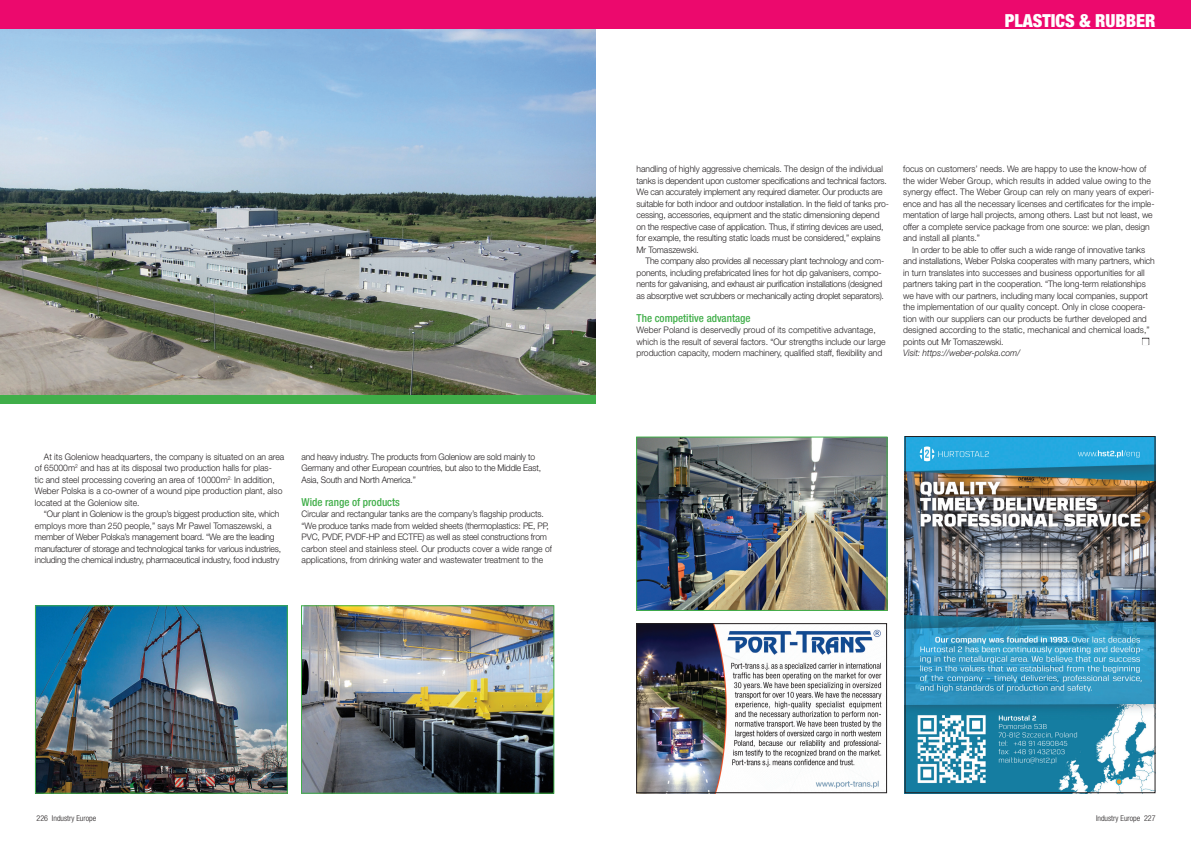
<style>
.page{position:relative;width:1191px;height:842px;background:#fff}
.page>*{position:absolute;margin:0;border:0;box-sizing:border-box;transform-origin:0 0}
.t1{font:900 condensed 18px "Helvetica Neue LT Pro";color:#fff}
.CROSSHEAD{font:500 condensed 11px "Helvetica Neue LT Pro";color:#40ae49}
.BODY_COPY{font:300 9px/11.5px "Helvetica Neue LT Pro";letter-spacing:-.01em;color:#231f20;scale:.95 1}
.BODY_COPY-2{font:italic 300 9px "Helvetica Neue LT Pro";color:#231f20;scale:.95 1}
.BODY_COPY-3{font:9px "Zapf Dingbats ITC";color:#fff}
.t2{font:300 condensed 8px "Helvetica Neue LT Pro";color:#231f20}
</style>
<div class="page">
<div style="left:1142px;top:338px;width:7px;height:7px;border:1px solid #231f20"></div>
<img style="left:0;top:28px;width:595px;height:367px">
<div style="left:0;top:0;width:1191px;height:28px;background:#ec096d"></div>
<img style="left:37px;top:607px;width:249px;height:185px">
<div style="left:35px;top:605px;width:253px;height:189px;border:1px solid #40ae49"></div>
<img style="left:638px;top:438px;width:247px;height:171px">
<div style="left:636px;top:436px;width:251px;height:175px;border:1px solid #40ae49"></div>
<img style="left:303px;top:607px;width:249px;height:185px">
<div style="left:301px;top:605px;width:253px;height:189px;border:1px solid #40ae49"></div>
<div style="left:0;top:395px;width:595px;height:9px;background:#40ae49"></div>
<img style="left:906px;top:438px;width:247px;height:353px">
<div style="left:904px;top:436px;width:251px;height:357px;border:1px solid #231f20"></div>
<img style="left:638px;top:625px;width:244px;height:166px">
<div style="left:636px;top:623px;width:251px;height:170px;border:1px solid #231f20"></div>
<p class="BODY_COPY" style="left:35px;top:450px;width:264px;text-indent:9px">At its Goleniow headquarters, the company is situated on an area of 65000m<sup>2</sup> and has at its disposal two production halls for plas-<br>tic and steel processing covering an area of 10000m<sup>2.</sup> In addition, Weber Polska is a co-owner of a wound pipe production plant, also located at the Goleniow site.</p>
<p class="BODY_COPY" style="left:35px;top:508px;width:260px;text-indent:9px">“Our plant in Goleniow is the group’s biggest production site, which employs more than 250 people,” says Mr Pawel Tomaszewski, a member of Weber Polska’s management board. “We are the leading manufacturer of storage and technological tanks for various industries, including the chemical industry, pharmaceutical industry, food industry</p>
<p class="BODY_COPY" style="left:302px;top:450px;width:254px">and heavy industry. The products from Goleniow are sold mainly to<br>Germany and other European countries, but also to the Middle East,<br>Asia, South and North America.”</p>
<p class="CROSSHEAD" style="left:302px;top:495px;width:100px">Wide range of products</p>
<p class="BODY_COPY" style="left:302px;top:508px;width:265px">Circular and rectangular tanks are the company’s flagship products. “We produce tanks made from welded sheets (thermoplastics: PE, PP, PVC, PVDF, PVDF-HP and ECTFE) as well as steel constructions from carbon steel and stainless steel. Our products cover a wide range of applications, from drinking water and wastewater treatment to the</p>
<p class="t1" style="left:1004px;top:10px;width:152px">PLASTICS &amp; RUBBER</p>
<p class="BODY_COPY" style="left:636px;top:163px;width:267px">handling of highly aggressive chemicals. The design of the individual tanks is dependent upon customer specifications and technical factors.<br>We can accurately implement any required diameter. Our products are suitable for both indoor and outdoor installation. In the field of tanks pro&shy;cessing, accessories, equipment and the static dimensioning depend on the respective case of application. Thus, if stirring devices are used, for example, the resulting static loads must be considered,” explains Mr Tomaszewski.</p>
<p class="BODY_COPY" style="left:636px;top:255px;width:262px;text-indent:9px">The company also provides all necessary plant technology and com&shy;ponents, including prefabricated lines for hot dip galvanisers, compo&shy;nents for galvanising, and exhaust air purification installations (designed as absorptive wet scrubbers or mechanically acting droplet separators).</p>
<p class="CROSSHEAD" style="left:636px;top:311px;width:115px">The competitive advantage</p>
<p class="BODY_COPY" style="left:636px;top:324px;width:264px">Weber Poland is deservedly proud of its competitive advantage, which is the result of several factors. “Our strengths include our large production capacity, modern machinery, qualified staff, flexibility and</p>
<p class="BODY_COPY" style="left:903px;top:163px;width:266px">focus on customers’ needs. We are happy to use the know-how of the wider Weber Group, which results in added value owing to the synergy effect. The Weber Group can rely on many years of experi&shy;ence and has all the necessary licenses and certificates for the imple&shy;mentation of large hall projects, among others. Last but not least, we offer a complete service package from one source: we plan, design and install all plants.”</p>
<p class="BODY_COPY" style="left:903px;top:243px;width:266px;text-indent:9px">In order to be able to offer such a wide range of innovative tanks and installations, Weber Polska cooperates with many partners, which in turn translates into successes and business opportunities for all partners taking part in the cooperation. “The long-term relationships we have with our partners, including many local companies, support the implementation of our quality concept. Only in close coopera&shy;tion with our suppliers can our products be further developed and designed according to the static, mechanical and chemical loads,” points out Mr Tomaszewski.</p>
<p class="BODY_COPY-3" style="left:1142px;top:337px;width:8px">■</p>
<p class="BODY_COPY-2" style="left:903px;top:347px;width:125px">Visit: https://weber-polska.com/</p>
<p class="t2" style="left:37px;top:813px;width:61px">226 Industry Europe</p>
<p class="t2" style="left:1096px;top:813px;width:61px">Industry Europe 227</p>
</div>
